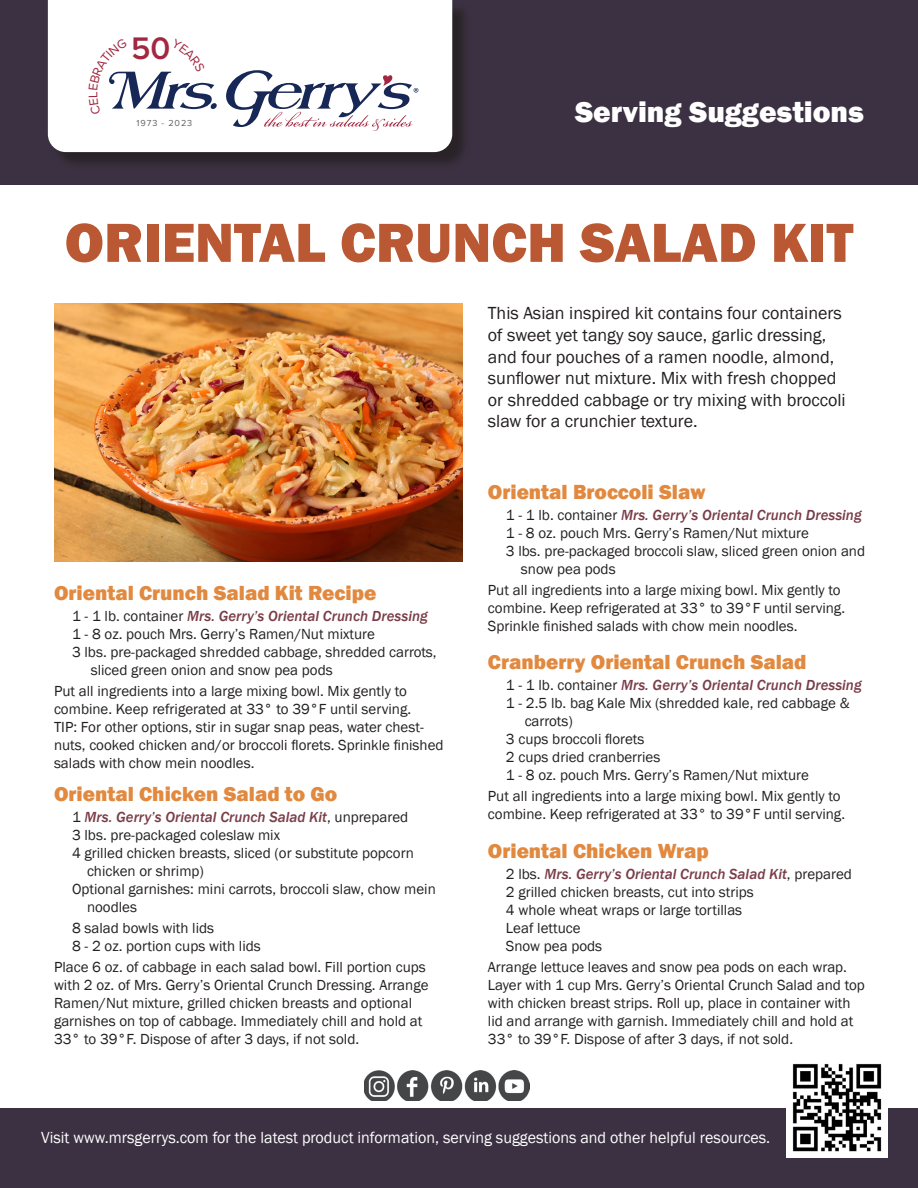
<style>
.page{position:relative;width:918px;height:1188px;background:#fff}
.page>*{position:absolute;margin:0;border:0;box-sizing:border-box;transform-origin:0 0}
.t1{font:800 57px "Franklin Gothic";color:#ba5834}
.t2{font:600 32.25px "Proxima Nova";color:#a22842}
.t3{font:800 30px "Franklin Gothic";color:#fff}
.t4{font:800 21px "Franklin Gothic";color:#e1893f}
.t5{font:18px "Franklin Gothic";color:#231f20}
.t6{font:16.5px "Franklin Gothic";color:#fff}
.t7{font:15px/18px "Franklin Gothic";color:#231f20}
.t8{font:italic 500 15px "Franklin Gothic";color:#7a3d48}
.t9{font:9px "Proxima Nova";letter-spacing:.1em;color:#636366}
.s1{font-weight:400;font-style:normal;color:#231f20}
</style>
<div class="page">
<img style="left:54px;top:304px;width:408px;height:258px">
<div style="left:0;top:1108px;width:918px;height:80px;background:#3c3142"></div>
<img style="left:364px;top:1071px;width:166px;height:30px">
<img style="left:787px;top:1063px;width:101px;height:95px">
<div style="left:0;top:0;width:918px;height:185px;background:#3c3142"></div>
<div style="left:50px;top:2px;width:421px;height:169px;background:#231f20;opacity:.75"></div>
<div style="left:48px;top:0;width:404px;height:152px;background:#fff"></div>
<svg style="left:89px;top:38px;width:329px;height:93px;background:#e3e3e9"></svg>
<p class="t2" style="left:131px;top:24px;width:41px">50</p>
<p class="t9" style="left:137px;top:118px;width:57px">1973 - 2023</p>
<p class="t3" style="left:575px;top:93px;width:291px">Serving Suggestions</p>
<p class="t1" style="left:65px;top:206px;width:790px">ORIENTAL CRUNCH SALAD KIT</p>
<p class="t4" style="left:54px;top:579px;width:324px">Oriental Crunch Salad Kit Recipe</p>
<p class="t8" style="left:72px;top:606px;width:357px"><span class="s1">1 - 1 lb. container</span> Mrs. Gerry’s Oriental Crunch Dressing</p>
<p class="t7" style="left:72px;top:625px;width:305px">1 - 8 oz. pouch Mrs. Gerry’s Ramen/Nut mixture</p>
<p class="t7" style="left:91px;top:643px;width:347px;text-indent:-19px">3 lbs. pre-packaged shredded cabbage, shredded carrots, sliced green onion and snow pea pods</p>
<p class="t7" style="left:54px;top:682px;width:359px">Put all ingredients into a large mixing bowl. Mix gently to combine. Keep refrigerated at 33° to 39°F until serving.</p>
<p class="t7" style="left:54px;top:718px;width:391px">TIP: For other options, stir in sugar snap peas, water chest&shy;nuts, cooked chicken and/or broccoli florets. Sprinkle finished salads with chow mein noodles.</p>
<p class="t4" style="left:54px;top:781px;width:285px">Oriental Chicken Salad to Go</p>
<p class="t8" style="left:72px;top:808px;width:338px"><span class="s1">1</span> Mrs. Gerry’s Oriental Crunch Salad Kit<span class="s1">, unprepared</span></p>
<p class="t7" style="left:72px;top:827px;width:210px">3 lbs. pre-packaged coleslaw mix</p>
<p class="t7" style="left:87px;top:845px;width:328px;text-indent:-15px">4 grilled chicken breasts, sliced (or substitute popcorn chicken or shrimp)</p>
<p class="t7" style="left:87px;top:881px;width:350px;text-indent:-15px">Optional garnishes: mini carrots, broccoli slaw, chow mein noodles</p>
<p class="t7" style="left:72px;top:920px;width:144px">8 salad bowls with lids</p>
<p class="t7" style="left:72px;top:938px;width:190px">8 - 2 oz. portion cups with lids</p>
<p class="t7" style="left:54px;top:959px;width:376px">Place 6 oz. of cabbage in each salad bowl. Fill portion cups with 2 oz. of Mrs. Gerry’s Oriental Crunch Dressing. Arrange Ramen/Nut mixture, grilled chicken breasts and optional garnishes on top of cabbage. Immediately chill and hold at 33° to 39°F. Dispose of after 3 days, if not sold.</p>
<p class="t5" style="left:488px;top:302px;width:355px">This Asian inspired kit contains four containers</p>
<p class="t5" style="left:488px;top:324px;width:340px">of sweet yet tangy soy sauce, garlic dressing,</p>
<p class="t5" style="left:488px;top:345px;width:348px">and four pouches of a ramen noodle, almond,</p>
<p class="t5" style="left:488px;top:367px;width:350px">sunflower nut mixture. Mix with fresh chopped</p>
<p class="t5" style="left:488px;top:389px;width:359px">or shredded cabbage or try mixing with broccoli</p>
<p class="t5" style="left:488px;top:410px;width:211px">slaw for a crunchier texture.</p>
<p class="t4" style="left:488px;top:478px;width:219px">Oriental Broccoli Slaw</p>
<p class="t8" style="left:506px;top:505px;width:357px"><span class="s1">1 - 1 lb. container</span> Mrs. Gerry’s Oriental Crunch Dressing</p>
<p class="t7" style="left:506px;top:524px;width:305px">1 - 8 oz. pouch Mrs. Gerry’s Ramen/Nut mixture</p>
<p class="t7" style="left:521px;top:542px;width:346px;text-indent:-15px">3 lbs. pre-packaged broccoli slaw, sliced green onion and snow pea pods</p>
<p class="t7" style="left:488px;top:581px;width:359px">Put all ingredients into a large mixing bowl. Mix gently to combine. Keep refrigerated at 33° to 39°F until serving.</p>
<p class="t7" style="left:488px;top:617px;width:311px">Sprinkle finished salads with chow mein noodles.</p>
<p class="t4" style="left:488px;top:649px;width:320px">Cranberry Oriental Crunch Salad</p>
<p class="t8" style="left:506px;top:676px;width:357px"><span class="s1">1 - 1 lb. container</span> Mrs. Gerry’s Oriental Crunch Dressing</p>
<p class="t7" style="left:525px;top:695px;width:327px;text-indent:-19px">1 - 2.5 lb. bag Kale Mix (shredded kale, red cabbage &amp; carrots)</p>
<p class="t7" style="left:506px;top:731px;width:140px">3 cups broccoli florets</p>
<p class="t7" style="left:506px;top:749px;width:156px">2 cups dried cranberries</p>
<p class="t7" style="left:506px;top:767px;width:305px">1 - 8 oz. pouch Mrs. Gerry’s Ramen/Nut mixture</p>
<p class="t7" style="left:488px;top:788px;width:359px">Put all ingredients into a large mixing bowl. Mix gently to combine. Keep refrigerated at 33° to 39°F until serving.</p>
<p class="t4" style="left:488px;top:838px;width:222px">Oriental Chicken Wrap</p>
<p class="t8" style="left:506px;top:865px;width:348px"><span class="s1">2 lbs.</span> Mrs. Gerry’s Oriental Crunch Salad Kit<span class="s1">, prepared</span></p>
<p class="t7" style="left:506px;top:884px;width:249px">2 grilled chicken breasts, cut into strips</p>
<p class="t7" style="left:506px;top:902px;width:238px">4 whole wheat wraps or large tortillas</p>
<p class="t7" style="left:506px;top:920px;width:76px">Leaf lettuce</p>
<p class="t7" style="left:506px;top:938px;width:98px">Snow pea pods</p>
<p class="t7" style="left:488px;top:959px;width:378px">Arrange lettuce leaves and snow pea pods on each wrap.<br>Layer with 1 cup Mrs. Gerry’s Oriental Crunch Salad and top with chicken breast strips. Roll up, place in container with lid and arrange with garnish. Immediately chill and hold at 33° to 39°F. Dispose of after 3 days, if not sold.</p>
<p class="t6" style="left:41px;top:1127px;width:731px">Visit www.mrsgerrys.com for the latest product information, serving suggestions and other helpful resources.</p>
</div>
